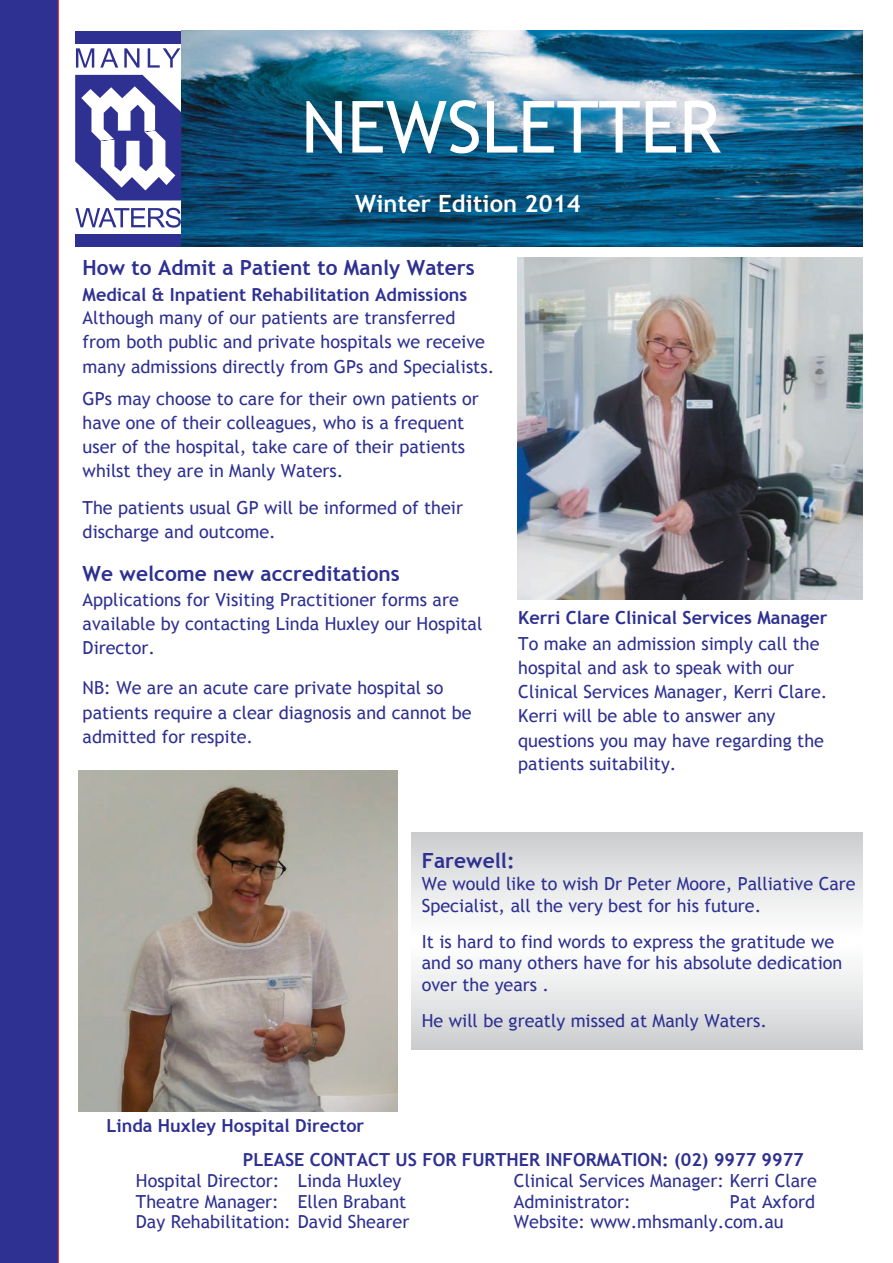
<style>
.page{position:relative;width:893px;height:1263px;background:#fff}
.page>*{position:absolute;margin:0;border:0;box-sizing:border-box;transform-origin:0 0}
.t1{font:72px "Trebuchet MS";color:#fff}
.t2{font:700 23.7px "Trebuchet MS";letter-spacing:.005em;color:#fff}
.t3{font:700 20.85px "Trebuchet MS";letter-spacing:.005em;color:#2e3092}
.t4{font:18px/24px "Trebuchet MS";color:#2e3092}
.t5{font:700 18px "Trebuchet MS";color:#2e3092}
</style>
<div class="page">
<img style="left:182px;top:31px;width:681px;height:216px">
<svg style="left:76px;top:48px;width:18px;height:20px"></svg>
<svg style="left:100px;top:48px;width:18px;height:20px"></svg>
<svg style="left:124px;top:48px;width:15px;height:20px"></svg>
<svg style="left:148px;top:48px;width:32px;height:20px"></svg>
<svg style="left:75px;top:208px;width:106px;height:20px"></svg>
<div style="left:75px;top:31px;width:106px;height:13px;background:#2e3092"></div>
<div style="left:75px;top:234px;width:106px;height:13px;background:#2e3092"></div>
<svg style="left:75px;top:75px;width:106px;height:125px"></svg>
<img style="left:79px;top:771px;width:318px;height:340px">
<img style="left:518px;top:257px;width:345px;height:343px">
<div style="left:0;top:0;width:58px;height:1263px;background:#2e3092"></div>
<hr style="left:58px;top:0;width:1px;height:1263px;background:#ee1d23">
<svg style="left:411px;top:832px;width:452px;height:218px"></svg>
<h1 class="t1" style="left:301px;top:85px;width:421px">NEWSLETTER</h1>
<h2 class="t2" style="left:355px;top:188px;width:227px">Winter Edition 2014</h2>
<p class="t3" style="left:83px;top:255px;width:394px">How to Admit a Patient to Manly Waters</p>
<p class="t5" style="left:83px;top:283px;width:386px">Medical &amp; Inpatient Rehabilitation Admissions</p>
<p class="t4" style="left:83px;top:306px;width:413px">Although many of our patients are transferred from both public and private hospitals we receive many admissions directly from GPs and Specialists.</p>
<p class="t4" style="left:83px;top:387px;width:398px">GPs may choose to care for their own patients or have one of their colleagues, who is a frequent user of the hospital, take care of their patients whilst they are in Manly Waters.</p>
<p class="t4" style="left:83px;top:496px;width:382px">The patients usual GP will be informed of their discharge and outcome.</p>
<p class="t3" style="left:83px;top:560px;width:319px">We welcome new accreditations</p>
<p class="t4" style="left:83px;top:588px;width:401px">Applications for Visiting Practitioner forms are available by contacting Linda Huxley our Hospital<br>Director.</p>
<p class="t4" style="left:83px;top:676px;width:391px">NB: We are an acute care private hospital so patients require a clear diagnosis and cannot be admitted for respite.</p>
<p class="t5" style="left:518px;top:606px;width:311px">Kerri Clare Clinical Services Manager</p>
<p class="t4" style="left:518px;top:632px;width:311px">To make an admission simply call the hospital and ask to speak with our Clinical Services Manager, Kerri Clare.<br>Kerri will be able to answer any questions you may have regarding the patients suitability.</p>
<p class="t5" style="left:107px;top:1114px;width:259px">Linda Huxley Hospital Director</p>
<p class="t3" style="left:422px;top:848px;width:94px">Farewell:</p>
<p class="t4" style="left:422px;top:873px;width:435px;line-height:21.6px">We would like to wish Dr Peter Moore, Palliative Care<br>Specialist, all the very best for his future.</p>
<p class="t4" style="left:422px;top:931px;width:422px;line-height:21.6px">It is hard to find words to express the gratitude we and so many others have for his absolute dedication over the years .</p>
<p class="t4" style="left:422px;top:1009px;width:347px">He will be greatly missed at Manly Waters.</p>
<p class="t5" style="left:243px;top:1148px;width:562px">PLEASE CONTACT US FOR FURTHER INFORMATION: (02) 9977 9977</p>
<p class="t4" style="left:136px;top:1168px;width:267px">Hospital Director: Linda Huxley</p>
<p class="t4" style="left:514px;top:1168px;width:305px">Clinical Services Manager: Kerri Clare</p>
<p class="t4" style="left:136px;top:1189px;width:272px">Theatre Manager: Ellen Brabant</p>
<p class="t4" style="left:514px;top:1189px;width:118px">Administrator:</p>
<p class="t4" style="left:730px;top:1189px;width:87px">Pat Axford</p>
<p class="t4" style="left:136px;top:1210px;width:275px">Day Rehabilitation: David Shearer</p>
<p class="t4" style="left:514px;top:1210px;width:271px">Website: www.mhsmanly.com.au</p>
</div>
